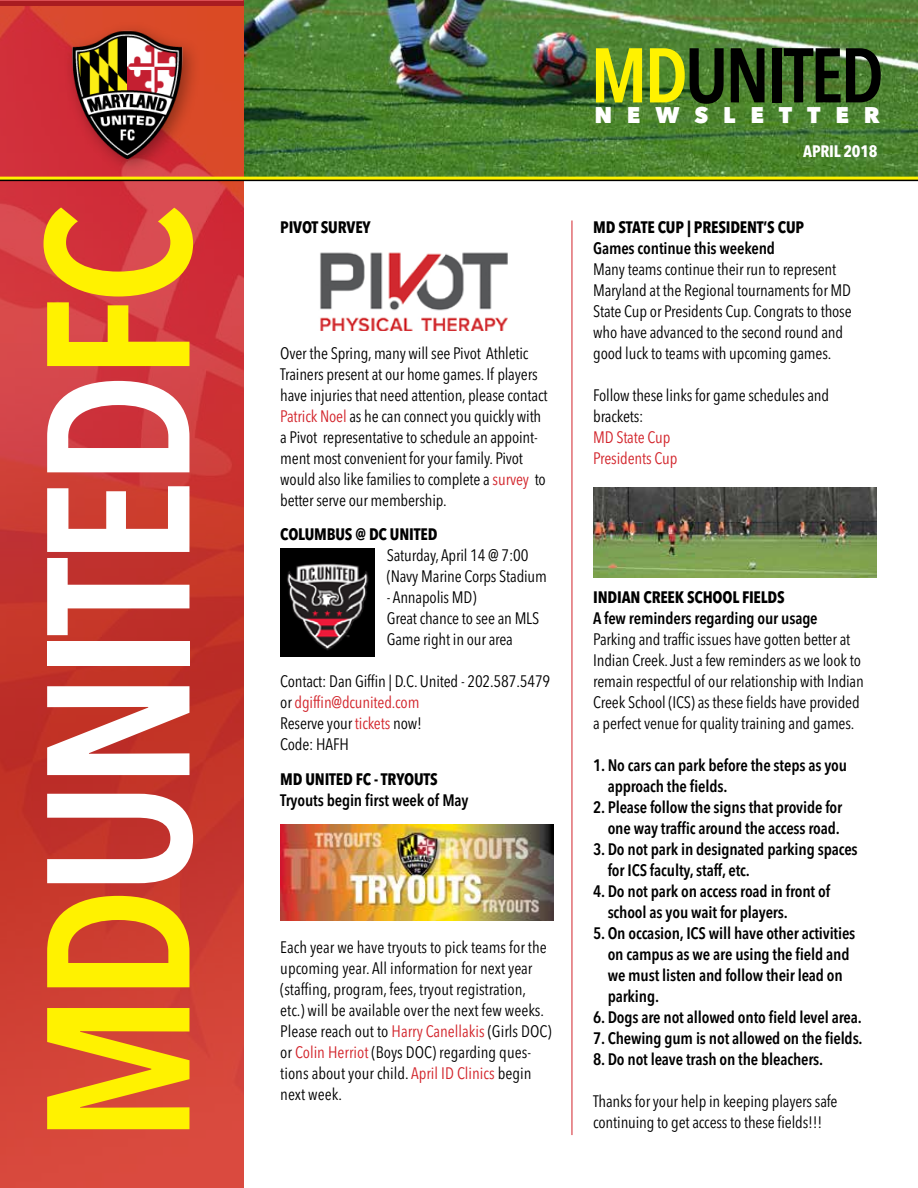
<style>
.page{position:relative;width:918px;height:1188px;background:#fff}
.page>*{position:absolute;margin:0;border:0;box-sizing:border-box;transform-origin:0 0}
.Heads{font:600 condensed 201px "Avenir Next LT Pro";letter-spacing:-.04em;color:#fff}
.Heads-2{font:600 condensed 76.5px "Avenir Next LT Pro";letter-spacing:-.04em;color:#000}
.Heads-3{font:800 22.5px "Avenir Next LT Pro";letter-spacing:.66em;color:#fff}
.t1{font:condensed 16.5px/21px "Avenir Next LT Pro";letter-spacing:-.01em;color:#000}
.Subheads{font:600 condensed 16.5px/21px "Avenir Next LT Pro";letter-spacing:-.01em;color:#000}
.heads{font:700 condensed 16.5px "Avenir Next LT Pro";letter-spacing:-.01em;color:#000}
.t2{font:condensed 16.5px "Avenir Next LT Pro";letter-spacing:-.01em;color:#d2232a}
.heads-2{font:700 condensed 16.5px "Avenir Next LT Pro";letter-spacing:-.01em;color:#fff}
.s1{color:#fff200}
.s2{color:#d2232a}
</style>
<div class="page">
<img style="left:244px;top:0;width:674px;height:177px">
<svg style="left:0;top:0;width:244px;height:1188px;background:#cc3a34"></svg>
<hr style="left:0;top:178px;width:918px;height:3px;background:#000">
<hr style="left:0;top:177px;width:918px;height:3px;background:#fff200">
<img style="left:50px;top:17px;width:154px;height:163px">
<img style="left:320px;top:252px;width:188px;height:78px">
<img style="left:593px;top:488px;width:284px;height:90px">
<img style="left:280px;top:548px;width:95px;height:109px">
<img style="left:280px;top:824px;width:273px;height:96px">
<hr style="left:572px;top:220px;width:1px;height:915px;background:#d2232a">
<p class="Heads" style="left:-3px;top:1144px;width:940px;rotate:-90deg"><span class="s1">MD</span>UNITED<span class="s1">FC</span></p>
<p class="heads" style="left:280px;top:217px;width:92px">PIVOT SURVEY</p>
<p class="t1" style="left:280px;top:343px;width:269px">Over the Spring, many will see Pivot Athletic Trainers present at our home games. If players have injuries that need attention, please contact <span class="s2">Patrick Noel</span> as he can connect you quickly with a Pivot representative to schedule an appoint&shy;ment most convenient for your family. Pivot would also like families to complete a <span class="s2">survey</span> to better serve our membership.</p>
<p class="heads" style="left:280px;top:525px;width:159px">COLUMBUS @ DC UNITED</p>
<p class="t1" style="left:387px;top:545px;width:162px">Saturday, April 14 @ 7:00 (Navy Marine Corps Stadium</p>
<p class="t1" style="left:387px;top:587px;width:91px">- Annapolis MD)</p>
<p class="t1" style="left:387px;top:608px;width:154px">Great chance to see an MLS<br>Game right in our area</p>
<p class="t1" style="left:280px;top:671px;width:272px">Contact: Dan Giffin | D.C. United - 202.587.5479 or <span class="s2">dgiffin@dcunited.com</span></p>
<p class="t1" style="left:280px;top:713px;width:143px">Reserve your <span class="s2">tickets</span> now!</p>
<p class="t1" style="left:280px;top:734px;width:70px">Code: HAFH</p>
<p class="heads" style="left:280px;top:769px;width:159px">MD UNITED FC - TRYOUTS</p>
<p class="Subheads" style="left:280px;top:790px;width:190px">Tryouts begin first week of May</p>
<p class="t1" style="left:280px;top:937px;width:273px">Each year we have tryouts to pick teams for the upcoming year. All information for next year (staffing, program, fees, tryout registration, etc.) will be available over the next few weeks.<br>Please reach out to <span class="s2">Harry Canellakis</span> (Girls DOC) or <span class="s2">Colin Herriot</span> (Boys DOC) regarding ques&shy;tions about your child. <span class="s2">April ID Clinics</span> begin next week.</p>
<p class="Heads-2" style="left:590px;top:29px;width:295px"><span class="s1">MD</span>UNITED</p>
<p class="Heads-3" style="left:594px;top:102px;width:287px">NEWSLETTER</p>
<p class="heads-2" style="left:803px;top:141px;width:76px">APRIL 2018</p>
<p class="heads" style="left:593px;top:217px;width:212px">MD STATE CUP | PRESIDENT’S CUP</p>
<p class="Subheads" style="left:593px;top:238px;width:183px">Games continue this weekend</p>
<p class="t1" style="left:593px;top:259px;width:260px">Many teams continue their run to represent Maryland at the Regional tournaments for MD State Cup or Presidents Cup. Congrats to those who have advanced to the second round and good luck to teams with upcoming games.</p>
<p class="t1" style="left:593px;top:385px;width:238px">Follow these links for game schedules and brackets:</p>
<p class="t2" style="left:593px;top:427px;width:79px">MD State Cup</p>
<p class="t2" style="left:593px;top:448px;width:86px">Presidents Cup</p>
<p class="heads" style="left:593px;top:588px;width:193px">INDIAN CREEK SCHOOL FIELDS</p>
<p class="Subheads" style="left:593px;top:608px;width:226px">A few reminders regarding our usage</p>
<p class="t1" style="left:593px;top:629px;width:272px">Parking and traffic issues have gotten better at Indian Creek. Just a few reminders as we look to remain respectful of our relationship with Indian Creek School (ICS) as these fields have provided a perfect venue for quality training and games.</p>
<p class="Subheads" style="left:608px;top:755px;width:241px;text-indent:-15px">1. No cars can park before the steps as you approach the fields.</p>
<p class="Subheads" style="left:593px;top:797px;width:251px;text-align:right">2. Please follow the signs that provide for one way traffic around the access road.</p>
<p class="Subheads" style="left:608px;top:839px;width:251px;text-indent:-15px">3. Do not park in designated parking spaces for ICS faculty, staff, etc.</p>
<p class="Subheads" style="left:608px;top:881px;width:224px;text-indent:-15px">4. Do not park on access road in front of school as you wait for players.</p>
<p class="Subheads" style="left:608px;top:923px;width:249px;text-indent:-15px">5. On occasion, ICS will have other activities on campus as we are using the field and we must listen and follow their lead on parking.</p>
<p class="Subheads" style="left:593px;top:1007px;width:270px">6. Dogs are not allowed onto field level area.</p>
<p class="Subheads" style="left:593px;top:1028px;width:271px">7. Chewing gum is not allowed on the fields.</p>
<p class="Subheads" style="left:593px;top:1049px;width:232px">8. Do not leave trash on the bleachers.</p>
<p class="t1" style="left:593px;top:1091px;width:246px">Thanks for your help in keeping players safe continuing to get access to these fields!!!</p>
</div>
